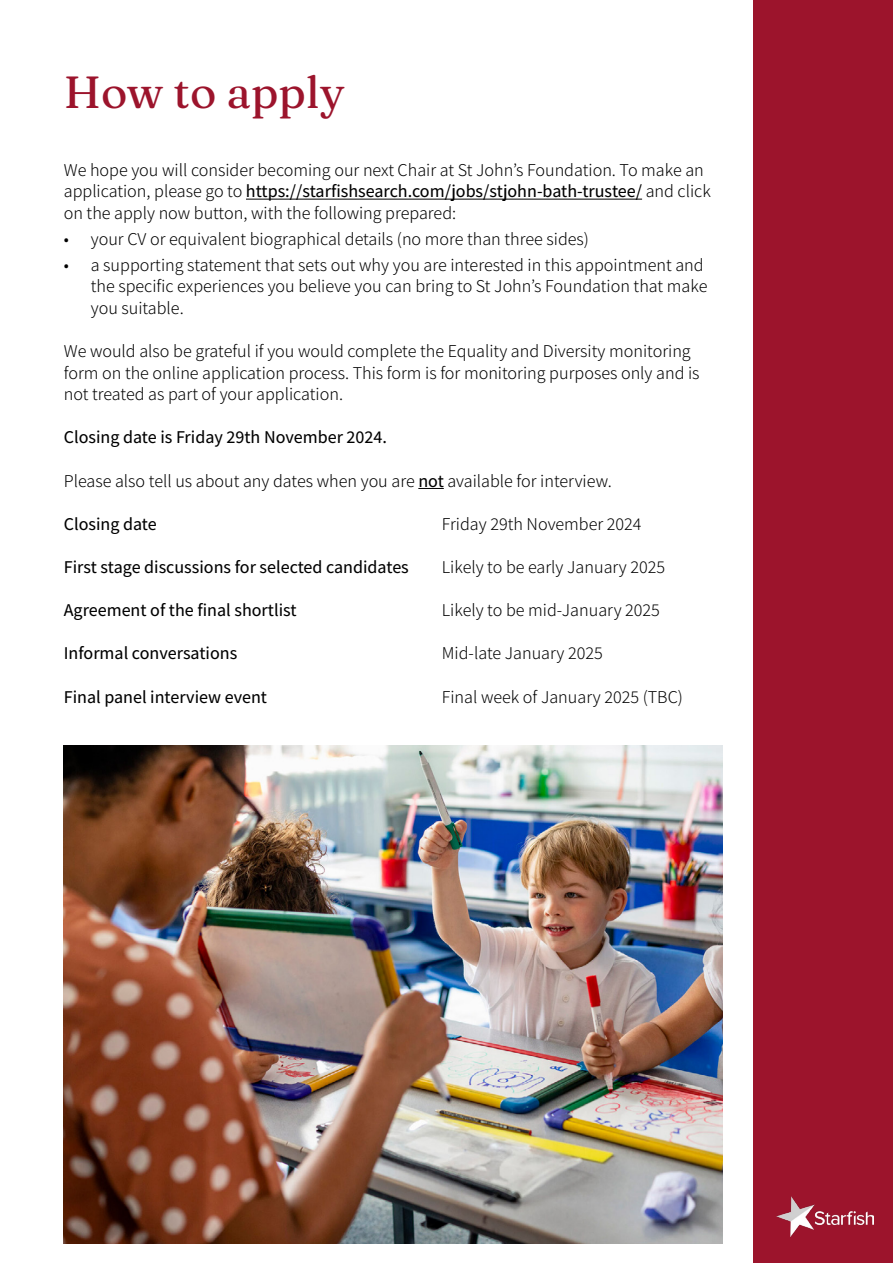
<style>
.page{position:relative;width:893px;height:1263px;background:#fff}
.page>*{position:absolute;margin:0;border:0;box-sizing:border-box;transform-origin:0 0}
.t1{font:45px "Fraunces 9 pt";color:#9c142c}
.t2{font:300 18px/21.6px "Assistant";color:#000}
.t3{font:500 18px "Assistant";color:#000}
.s1{font-weight:500}
</style>
<div class="page">
<div style="left:753px;top:0;width:140px;height:1263px;background:#9c142c"></div>
<img style="left:776px;top:1196px;width:98px;height:40px">
<hr style="left:246px;top:199px;width:396px;height:1px;background:#000">
<svg style="left:418px;top:488px;width:26px;height:1px"></svg>
<img style="left:64px;top:746px;width:659px;height:497px">
<h1 class="t1" style="left:64px;top:59px;width:282px">How to apply</h1>
<p class="t2" style="left:64px;top:158px;width:648px">We hope you will consider becoming our next Chair at St John’s Foundation. To make an application, please go to <span class="s1">https://starfishsearch.com/jobs/stjohn-bath-trustee/</span> and click on the apply now button, with the following prepared:</p>
<p class="t2" style="left:64px;top:227px;width:527px">• your CV or equivalent biographical details (no more than three sides)</p>
<p class="t2" style="left:91px;top:253px;width:618px;text-indent:-27px">• a supporting statement that sets out why you are interested in this appointment and the specific experiences you believe you can bring to St John’s Foundation that make you suitable.</p>
<p class="t2" style="left:64px;top:339px;width:637px">We would also be grateful if you would complete the Equality and Diversity monitoring form on the online application process. This form is for monitoring purposes only and is not treated as part of your application.</p>
<p class="t3" style="left:64px;top:425px;width:325px">Closing date is Friday 29th November 2024.</p>
<p class="t2" style="left:64px;top:469px;width:550px">Please also tell us about any dates when you are <span class="s1">not</span> available for interview.</p>
<p class="t3" style="left:64px;top:511px;width:94px">Closing date</p>
<p class="t2" style="left:442px;top:512px;width:201px">Friday 29th November 2024</p>
<p class="t3" style="left:64px;top:555px;width:347px">First stage discussions for selected candidates</p>
<p class="t2" style="left:442px;top:555px;width:225px">Likely to be early January 2025</p>
<p class="t3" style="left:64px;top:598px;width:234px">Agreement of the final shortlist</p>
<p class="t2" style="left:442px;top:598px;width:220px">Likely to be mid-January 2025</p>
<p class="t3" style="left:64px;top:641px;width:175px">Informal conversations</p>
<p class="t2" style="left:442px;top:642px;width:163px">Mid-late January 2025</p>
<p class="t3" style="left:64px;top:684px;width:205px">Final panel interview event</p>
<p class="t2" style="left:442px;top:685px;width:243px">Final week of January 2025 (TBC)</p>
</div>
